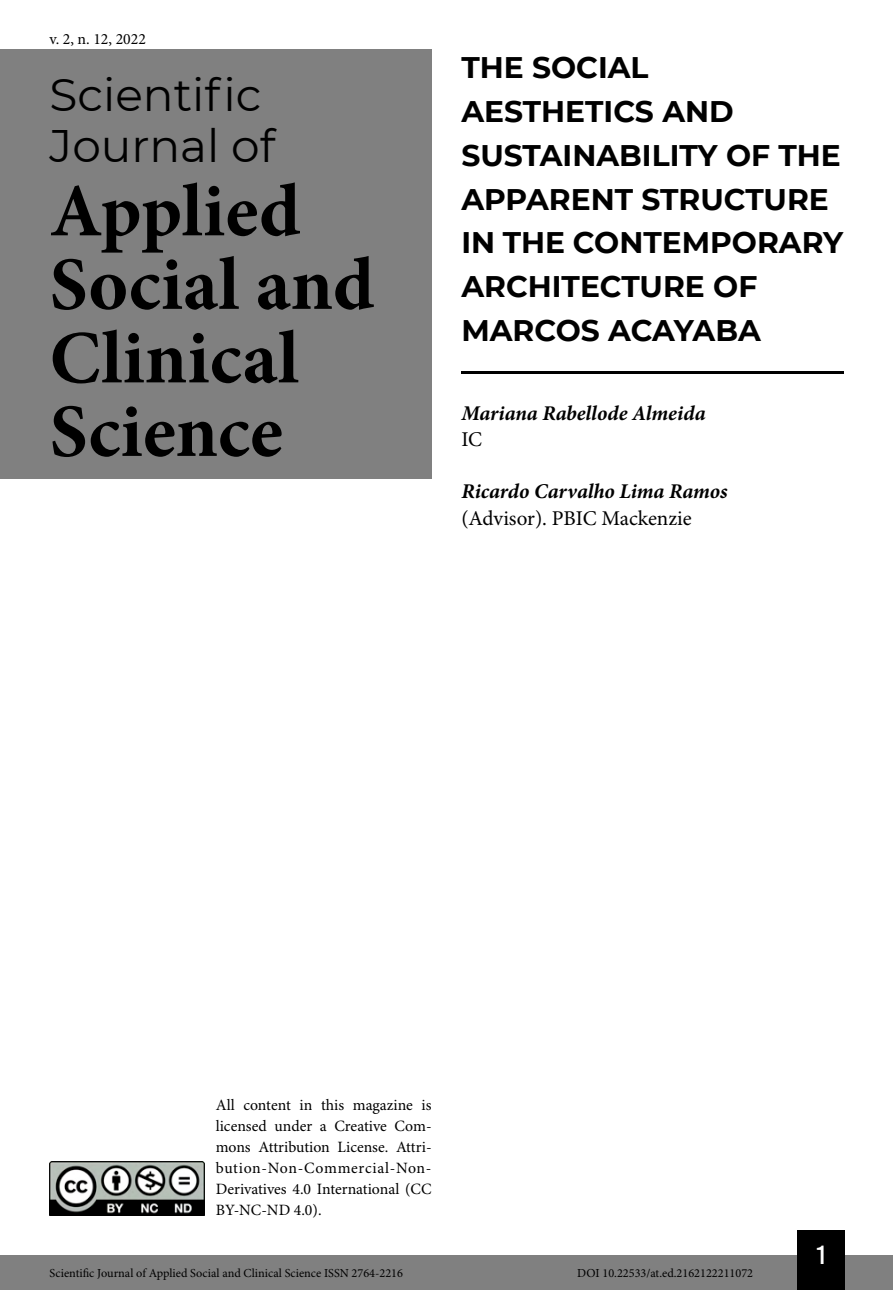
<style>
.page{position:relative;width:893px;height:1290px;background:#fff}
.page>*{position:absolute;margin:0;border:0;box-sizing:border-box;transform-origin:0 0}
.t1{font:700 75.25px/73.5px "Minion Pro";color:#000}
.t2{font:45.5px/50.8px "Montserrat";color:#000}
.t3{font:700 29.75px/43.8px "Montserrat";color:#000}
.t4{font:26.25px "Bebas Kai";color:#fff}
.t5{font:italic 700 21px "Minion Pro";color:#000}
.t6{font:21px "Minion Pro";letter-spacing:-.005em;color:#000}
.t7{font:15.75px/21px "Minion Pro";color:#000;text-align:justify}
.t8{font:12.25px "Minion Pro";color:#000}
</style>
<div class="page">
<div style="left:0;top:1255px;width:893px;height:35px;background:#808080"></div>
<div style="left:797px;top:1230px;width:48px;height:60px;background:#000"></div>
<img style="left:50px;top:1161px;width:154px;height:54px">
<div style="left:0;top:50px;width:432px;height:429px;background:#808080"></div>
<hr style="left:461px;top:371px;width:382px;height:2px;background:#000">
<p class="t7" style="left:50px;top:29px;width:98px">v. 2, n. 12, 2022</p>
<h2 class="t2" style="left:50px;top:68px;width:227px">Scientific<br>Journal of</h2>
<h1 class="t1" style="left:50px;top:174px;width:326px">Applied<br>Social and<br>Clinical<br>Science</h1>
<h3 class="t3" style="left:461px;top:44px;width:383px">THE SOCIAL<br>AESTHETICS AND<br>SUSTAINABILITY OF THE<br>APPARENT STRUCTURE<br>IN THE CONTEMPORARY<br>ARCHITECTURE OF<br>MARCOS ACAYABA</h3>
<h3 class="t5" style="left:461px;top:398px;width:246px">Mariana Rabellode Almeida</h3>
<h3 class="t6" style="left:461px;top:427px;width:22px">IC</h3>
<h3 class="t5" style="left:461px;top:477px;width:268px">Ricardo Carvalho Lima Ramos</h3>
<h3 class="t6" style="left:461px;top:505px;width:232px">(Advisor). PBIC Mackenzie</h3>
<p class="t7" style="left:216px;top:1095px;width:217px">All content in this magazine is licensed under a Creative Com&shy;mons Attribution License. Attri&shy;bution-Non-Commercial-Non-Derivatives 4.0 International (CC BY-NC-ND 4.0).</p>
<h3 class="t4" style="left:817px;top:1241px;width:10px">1</h3>
<p class="t8" style="left:50px;top:1266px;width:355px">Scientific Journal of Applied Social and Clinical Science ISSN 2764-2216</p>
<p class="t8" style="left:577px;top:1266px;width:177px">DOI 10.22533/at.ed.2162122211072</p>
</div>
